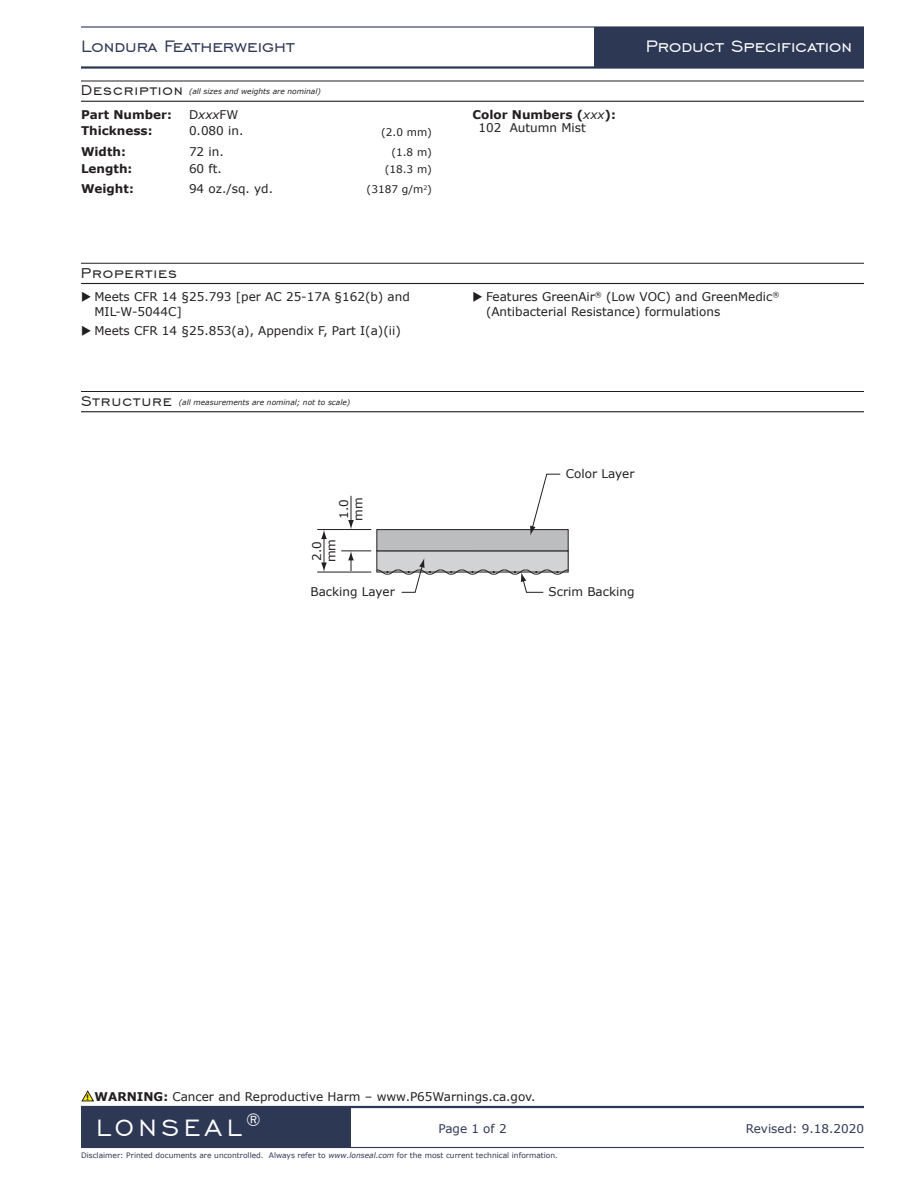
<style>
.page{position:relative;width:918px;height:1188px;background:#fff}
.page>*{position:absolute;margin:0;border:0;box-sizing:border-box;transform-origin:0 0}
.t1{font:30px "Engravers Gothic BT";letter-spacing:.15em;color:#fff}
.t2{font:21px "Engravers Gothic BT";color:#2d3855}
.t3{font:21px "Engravers Gothic BT";color:#fff}
.t4{font:18px "Engravers Gothic BT";letter-spacing:.05em;color:#231f20}
.t5{font:12px/15px "Verdana";color:#231f20}
.t6{font:700 12px/13.5px "Verdana";color:#231f20}
.t7{font:12px "Verdana";color:#2d3855}
.t8{font:10.5px "Verdana";color:#231f20}
.t9{font:7.5px "Verdana";color:#2d3855}
.t10{font:italic 7.5px "Verdana";color:#231f20}
.s1{font-style:italic}
.s2{font-weight:400;font-style:italic}
.s3{font-weight:400}
.s4{font-weight:700;font-size:7.5px}
.s5{font-weight:700}
</style>
<div class="page">
<hr style="left:81px;top:26px;width:783px;height:2px;background:#2d3855">
<hr style="left:81px;top:66px;width:783px;height:3px;background:#2d3855">
<hr style="left:81px;top:1147px;width:783px;height:1px;background:#2d3855">
<hr style="left:81px;top:1106px;width:783px;height:2px;background:#2d3855">
<div style="left:594px;top:27px;width:270px;height:41px;background:#2d3855"></div>
<div style="left:81px;top:1107px;width:270px;height:41px;background:#2d3855"></div>
<hr style="left:81px;top:101px;width:783px;height:1px;background:#231f20">
<hr style="left:81px;top:81px;width:783px;height:1px;background:#231f20">
<hr style="left:81px;top:283px;width:783px;height:1px;background:#231f20">
<hr style="left:81px;top:263px;width:783px;height:1px;background:#231f20">
<hr style="left:81px;top:411px;width:783px;height:1px;background:#231f20">
<hr style="left:81px;top:391px;width:783px;height:1px;background:#231f20">
<svg style="left:81px;top:1090px;width:13px;height:12px"></svg>
<div style="left:377px;top:551px;width:191px;height:21px;background:#d1d3d4"></div>
<div style="left:377px;top:530px;width:191px;height:21px;background:#bcbdbf"></div>
<div style="left:377px;top:529px;width:191px;height:22px;border:1px solid #231f20"></div>
<hr style="left:317px;top:529px;width:54px;height:1px;background:#231f20">
<hr style="left:317px;top:572px;width:54px;height:1px;background:#231f20">
<hr style="left:324px;top:536px;width:1px;height:30px;background:#231f20">
<svg style="left:321px;top:563px;width:6px;height:9px"></svg>
<svg style="left:321px;top:530px;width:6px;height:9px"></svg>
<hr style="left:341px;top:551px;width:30px;height:1px;background:#231f20">
<svg style="left:348px;top:496px;width:6px;height:33px"></svg>
<svg style="left:348px;top:551px;width:6px;height:20px"></svg>
<svg style="left:376px;top:558px;width:193px;height:35px"></svg>
<svg style="left:530px;top:474px;width:31px;height:61px"></svg>
<p class="t2" style="left:81px;top:35px;width:215px">Londura Featherweight</p>
<p class="t3" style="left:646px;top:35px;width:208px">Product Specification</p>
<p class="t4" style="left:81px;top:80px;width:104px">Description</p>
<p class="t10" style="left:189px;top:86px;width:133px">(all sizes and weights are nominal)</p>
<p class="t6" style="left:81px;top:107px;width:92px">Part Number:</p>
<p class="t5" style="left:189px;top:107px;width:51px">D<span class="s1">xxx</span>FW</p>
<p class="t6" style="left:81px;top:124px;width:73px">Thickness:</p>
<p class="t5" style="left:189px;top:124px;width:56px">0.080 in.</p>
<p class="t8" style="left:381px;top:125px;width:52px">(2.0 mm)</p>
<p class="t6" style="left:81px;top:144px;width:46px">Width:</p>
<p class="t5" style="left:189px;top:144px;width:36px">72 in.</p>
<p class="t8" style="left:391px;top:145px;width:42px">(1.8 m)</p>
<p class="t6" style="left:81px;top:161px;width:53px">Length:</p>
<p class="t5" style="left:189px;top:161px;width:34px">60 ft.</p>
<p class="t8" style="left:385px;top:162px;width:49px">(18.3 m)</p>
<p class="t6" style="left:81px;top:182px;width:54px">Weight:</p>
<p class="t5" style="left:189px;top:181px;width:86px">94 oz./sq. yd.</p>
<p class="t8" style="left:367px;top:182px;width:67px">(3187 g/m<sup>2</sup>)</p>
<p class="t4" style="left:81px;top:263px;width:97px">Properties</p>
<p class="t5" style="left:94px;top:289px;width:317px;text-indent:-14px">◆ Meets CFR 14 §25.793 [per AC 25-17A §162(b) and<br>MIL-W-5044C]</p>
<p class="t5" style="left:81px;top:323px;width:321px">◆ Meets CFR 14 §25.853(a), Appendix F, Part I(a)(ii)</p>
<p class="t4" style="left:81px;top:391px;width:93px">Structure</p>
<p class="t10" style="left:179px;top:397px;width:173px">(all measurements are nominal; not to scale)</p>
<p class="t5" style="left:336px;top:521px;width:25px;line-height:14.4px;rotate:-90deg">1.0 mm</p>
<p class="t5" style="left:309px;top:562px;width:25px;line-height:14.4px;rotate:-90deg">2.0 mm</p>
<p class="t5" style="left:311px;top:584px;width:86px">Backing Layer</p>
<p class="t6" style="left:478px;top:107px;width:139px;text-indent:-6px">Color Numbers (<span class="s2">xxx</span>):<br><span class="s3">102 Autumn Mist</span></p>
<p class="t5" style="left:486px;top:289px;width:295px;text-indent:-14px">◆ Features GreenAir<sup>®</sup> (Low VOC) and GreenMedic<sup>® </sup>(Antibacterial Resistance) formulations</p>
<p class="t5" style="left:566px;top:466px;width:70px">Color Layer</p>
<p class="t5" style="left:549px;top:584px;width:87px">Scrim Backing</p>
<p class="t5" style="left:86px;top:1089px;width:451px"><span class="s4">!</span> <span class="s5">WARNING:</span> Cancer and Reproductive Harm – www.P65Warnings.ca.gov.</p>
<p class="t1" style="left:96px;top:1111px;width:166px">LONSEAL<sup>®</sup></p>
<p class="t7" style="left:438px;top:1120px;width:70px">Page 1 of 2</p>
<p class="t7" style="left:746px;top:1120px;width:120px">Revised: 9.18.2020</p>
<p class="t9" style="left:81px;top:1150px;width:478px">Disclaimer: Printed documents are uncontrolled. Always refer to <span class="s1">www.lonseal.com</span> for the most current technical information.</p>
</div>
